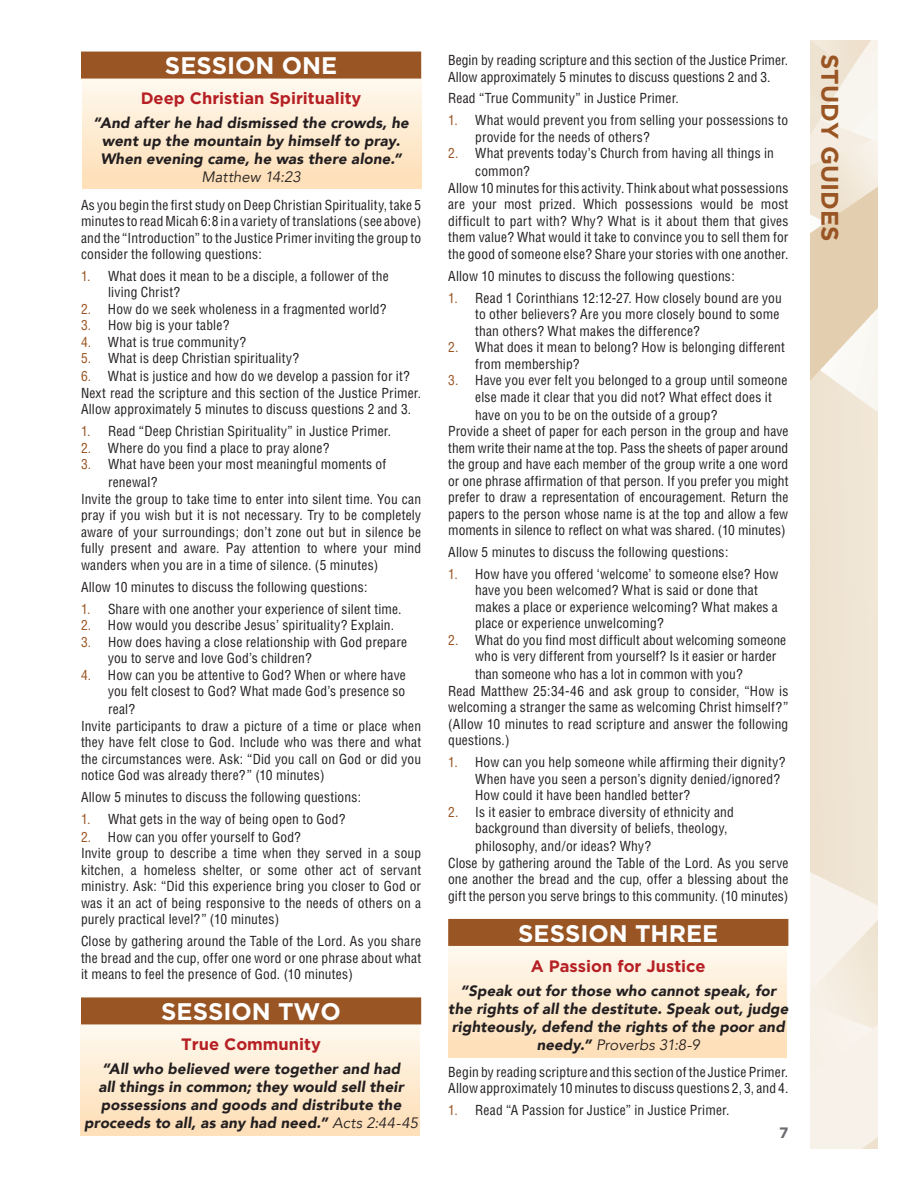
<style>
.page{position:relative;width:918px;height:1188px;background:#fff}
.page>*{position:absolute;margin:0;border:0;box-sizing:border-box;transform-origin:0 0}
.t1{font:700 24px "Gotham";color:#fff}
.t2{font:700 24px "Gotham";color:#995524}
.t3{font:700 16.5px "Gotham";color:#b62024}
.t4{font:italic 900 15px/18px "Avenir";letter-spacing:.01em;color:#231f20;text-align:center}
.t5{font:italic 15px "Avenir";color:#231f20}
.t6{font:900 15px "Avenir";color:#6c6d70}
.t7{font:condensed 13.5px/16.5px "Helvetica";letter-spacing:.01em;color:#231f20}
.s1{color:#995524}
.s2{font-weight:400}
</style>
<div class="page">
<img style="left:810px;top:40px;width:68px;height:1109px">
<svg style="left:448px;top:946px;width:339px;height:112px;background:#feebd2"></svg>
<svg style="left:81px;top:1024px;width:339px;height:112px;background:#fdead1"></svg>
<svg style="left:82px;top:79px;width:339px;height:110px;background:#feebd1"></svg>
<div style="left:81px;top:52px;width:340px;height:27px;background:#995524"></div>
<div style="left:81px;top:997px;width:340px;height:27px;background:#995524"></div>
<div style="left:448px;top:919px;width:340px;height:27px;background:#995524"></div>
<h1 class="t1" style="left:165px;top:52px;width:174px">SESSION ONE</h1>
<p class="t3" style="left:141px;top:89px;width:222px">Deep Christian Spirituality</p>
<p class="t4" style="left:93px;top:114px;width:317px">“And after he had dismissed the crowds, he went up the mountain by himself to pray.<br>When evening came, he was there alone.”</p>
<p class="t5" style="left:201px;top:168px;width:101px">Matthew 14:23</p>
<p class="t7" style="left:81px;top:196px;width:342px;text-align:justify">As you begin the first study on Deep Christian Spirituality, take 5 minutes to read Micah 6:8 in a variety of translations (see above) and the “Introduction” to the Justice Primer inviting the group to consider the following questions:</p>
<p class="t7" style="left:108px;top:267px;width:282px;text-indent:-27px"><span class="s1">1.</span> What does it mean to be a disciple, a follower of the living Christ?</p>
<p class="t7" style="left:81px;top:300px;width:307px"><span class="s1">2.</span> How do we seek wholeness in a fragmented world?</p>
<p class="t7" style="left:81px;top:317px;width:150px"><span class="s1">3.</span> How big is your table?</p>
<p class="t7" style="left:81px;top:333px;width:167px"><span class="s1">4.</span> What is true community?</p>
<p class="t7" style="left:81px;top:350px;width:220px"><span class="s1">5.</span> What is deep Christian spirituality?</p>
<p class="t7" style="left:81px;top:368px;width:342px"><span class="s1">6.</span> What is justice and how do we develop a passion for it?<br>Next read the scripture and this section of the Justice Primer.<br>Allow approximately 5 minutes to discuss questions 2 and 3.</p>
<p class="t7" style="left:81px;top:423px;width:312px"><span class="s1">1.</span> Read “Deep Christian Spirituality” in Justice Primer.</p>
<p class="t7" style="left:81px;top:439px;width:250px"><span class="s1">2.</span> Where do you find a place to pray alone?</p>
<p class="t7" style="left:108px;top:455px;width:280px;line-height:18px;text-indent:-27px"><span class="s1">3.</span> What have been your most meaningful moments of renewal?</p>
<p class="t7" style="left:81px;top:490px;width:342px;text-align:justify">Invite the group to take time to enter into silent time. You can pray if you wish but it is not necessary. Try to be completely aware of your surroundings; don’t zone out but in silence be fully present and aware. Pay attention to where your mind wanders when you are in a time of silence. (5 minutes)</p>
<p class="t7" style="left:81px;top:578px;width:288px">Allow 10 minutes to discuss the following questions:</p>
<p class="t7" style="left:81px;top:600px;width:322px"><span class="s1">1.</span> Share with one another your experience of silent time.</p>
<p class="t7" style="left:81px;top:617px;width:315px"><span class="s1">2.</span> How would you describe Jesus’ spirituality? Explain.</p>
<p class="t7" style="left:108px;top:633px;width:301px;text-indent:-27px"><span class="s1">3.</span> How does having a close relationship with God prepare you to serve and love God’s children?</p>
<p class="t7" style="left:81px;top:666px;width:326px;text-align:right"><span class="s1">4.</span> How can you be attentive to God? When or where have you felt closest to God? What made God’s presence so</p>
<p class="t7" style="left:81px;top:701px;width:342px;text-indent:27px">real?<br>Invite participants to draw a picture of a time or place when they have felt close to God. Include who was there and what the circumstances were. Ask: “Did you call on God or did you notice God was already there?” (10 minutes)</p>
<p class="t7" style="left:81px;top:789px;width:282px">Allow 5 minutes to discuss the following questions:</p>
<p class="t7" style="left:81px;top:810px;width:266px"><span class="s1">1.</span> What gets in the way of being open to God?</p>
<p class="t7" style="left:81px;top:828px;width:342px"><span class="s1">2.</span> How can you offer yourself to God?<br>Invite group to describe a time when they served in a soup kitchen, a homeless shelter, or some other act of servant ministry. Ask: “Did this experience bring you closer to God or was it an act of being responsive to the needs of others on a purely practical level?” (10 minutes)</p>
<p class="t7" style="left:81px;top:933px;width:342px;text-align:justify">Close by gathering around the Table of the Lord. As you share the bread and the cup, offer one word or one phrase about what it means to feel the presence of God. (10 minutes)</p>
<h1 class="t1" style="left:161px;top:998px;width:181px">SESSION TWO</h1>
<p class="t3" style="left:181px;top:1035px;width:141px">True Community</p>
<p class="t4" style="left:84px;top:1060px;width:335px">“All who believed were together and had<br>all things in common; they would sell their possessions and goods and distribute the proceeds to all, as any had need.” <span class="s2">Acts 2:44-45</span></p>
<p class="t7" style="left:448px;top:52px;width:342px">Begin by reading scripture and this section of the Justice Primer.<br>Allow approximately 5 minutes to discuss questions 2 and 3.</p>
<p class="t7" style="left:448px;top:90px;width:232px">Read “True Community” in Justice Primer.</p>
<p class="t7" style="left:475px;top:112px;width:315px;text-indent:-27px"><span class="s1">1.</span> What would prevent you from selling your possessions to provide for the needs of others?</p>
<p class="t7" style="left:475px;top:144px;width:300px;line-height:18px;text-indent:-27px"><span class="s1">2.</span> What prevents today’s Church from having all things in common?</p>
<p class="t7" style="left:448px;top:179px;width:342px;text-align:justify">Allow 10 minutes for this activity. Think about what possessions are your most prized. Which possessions would be most difficult to part with? Why? What is it about them that gives them value? What would it take to convince you to sell them for the good of someone else? Share your stories with one another.</p>
<p class="t7" style="left:448px;top:267px;width:288px">Allow 10 minutes to discuss the following questions:</p>
<p class="t7" style="left:475px;top:289px;width:308px;text-indent:-27px"><span class="s1">1.</span> Read 1 Corinthians 12:12-27. How closely bound are you to other believers? Are you more closely bound to some than others? What makes the difference?</p>
<p class="t7" style="left:475px;top:339px;width:311px;text-indent:-27px"><span class="s1">2.</span> What does it mean to belong? How is belonging different from membership?</p>
<p class="t7" style="left:475px;top:372px;width:314px;text-indent:-27px"><span class="s1">3.</span> Have you ever felt you belonged to a group until someone else made it clear that you did not? What effect does it</p>
<p class="t7" style="left:448px;top:406px;width:342px;text-indent:27px">have on you to be on the outside of a group?<br>Provide a sheet of paper for each person in the group and have them write their name at the top. Pass the sheets of paper around the group and have each member of the group write a one word or one phrase affirmation of that person. If you prefer you might prefer to draw a representation of encouragement. Return the papers to the person whose name is at the top and allow a few moments in silence to reflect on what was shared. (10 minutes)</p>
<p class="t7" style="left:448px;top:544px;width:282px">Allow 5 minutes to discuss the following questions:</p>
<p class="t7" style="left:475px;top:565px;width:305px;text-indent:-27px"><span class="s1">1.</span> How have you offered ‘welcome’ to someone else? How have you been welcomed? What is said or done that makes a place or experience welcoming? What makes a place or experience unwelcoming?</p>
<p class="t7" style="left:475px;top:631px;width:313px;text-indent:-27px"><span class="s1">2.</span> What do you find most difficult about welcoming someone who is very different from yourself? Is it easier or harder</p>
<p class="t7" style="left:448px;top:666px;width:342px;text-indent:27px">than someone who has a lot in common with you?<br>Read Matthew 25:34-46 and ask group to consider, “How is welcoming a stranger the same as welcoming Christ himself?” (Allow 10 minutes to read scripture and answer the following questions.)</p>
<p class="t7" style="left:475px;top:754px;width:312px;text-indent:-27px"><span class="s1">1.</span> How can you help someone while affirming their dignity?<br>When have you seen a person’s dignity denied/ignored?<br>How could it have been handled better?</p>
<p class="t7" style="left:475px;top:803px;width:260px;text-indent:-27px"><span class="s1">2.</span> Is it easier to embrace diversity of ethnicity and background than diversity of beliefs, theology,</p>
<p class="t7" style="left:448px;top:838px;width:342px;text-indent:27px">philosophy, and/or ideas? Why?<br>Close by gathering around the Table of the Lord. As you serve one another the bread and the cup, offer a blessing about the gift the person you serve brings to this community. (10 minutes)</p>
<h1 class="t1" style="left:518px;top:919px;width:202px">SESSION THREE</h1>
<p class="t3" style="left:531px;top:956px;width:176px">A Passion for Justice</p>
<p class="t4" style="left:448px;top:981px;width:342px">“Speak out for those who cannot speak, for the rights of all the destitute. Speak out, judge righteously, defend the rights of the poor and needy.” <span class="s2">Proverbs 31:8-9</span></p>
<p class="t7" style="left:448px;top:1063px;width:342px">Begin by reading scripture and this section of the Justice Primer.<br>Allow approximately 10 minutes to discuss questions 2, 3, and 4.</p>
<p class="t7" style="left:448px;top:1102px;width:283px"><span class="s1">1.</span> Read “A Passion for Justice” in Justice Primer.</p>
<p class="t6" style="left:780px;top:1120px;width:10px">7</p>
<h1 class="t2" style="left:844px;top:54px;width:189px;rotate:90deg">STUDY GUIDES</h1>
</div>
